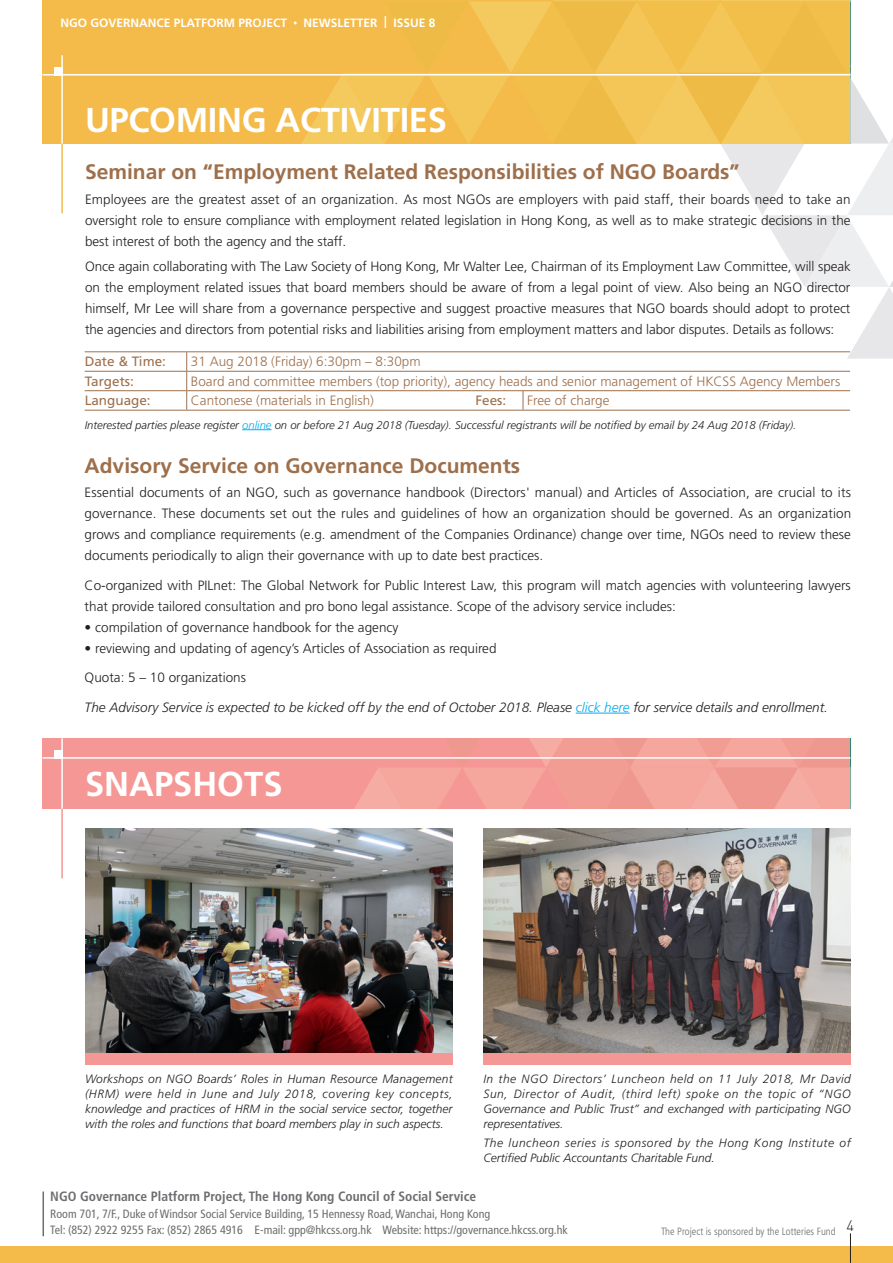
<style>
.page{position:relative;width:893px;height:1263px;background:#fff}
.page>*{position:absolute;margin:0;border:0;box-sizing:border-box;transform-origin:0 0}
.t1{font:700 34.5px "Frutiger";letter-spacing:-.01em;color:#fff}
.t2{font:700 21px "Frutiger";color:#9e6f4b}
.t3{font:300 15px "DIN";color:#231f20}
.t4{font:300 13.5px/21px "Frutiger";color:#231f20;text-align:justify}
.t5{font:italic 300 13.5px/29.5px "Frutiger";color:#231f20}
.t6{font:300 13.5px "Frutiger";color:#9e6f4b}
.t7{font:700 condensed 13.5px "Frutiger";color:#6c6d70}
.t8{font:13.5px "Frutiger";color:#9e6f4b}
.t9{font:italic 300 12px/15px "Frutiger";color:#231f20;text-align:justify}
.t10{font:condensed 12px/16.5px "Frutiger";color:#6c6d70}
.t11{font:italic 300 12px/15px "Frutiger";letter-spacing:.045em;color:#231f20}
.t12{font:700 12px "Frutiger";color:#fff}
.t13{font:italic 300 11.25px "Frutiger";color:#231f20}
.t14{font:300 condensed 10.5px "Frutiger";color:#6c6d70}
.s1{color:#00aeef}
.s2{font-style:normal}
</style>
<div class="page">
<div style="left:43px;top:0;width:807px;height:144px;background:#f4bb4a"></div>
<hr style="left:43px;top:74px;width:807px;height:2px;background:#fff">
<hr style="left:61px;top:55px;width:2px;height:89px;background:#fff">
<div style="left:54px;top:67px;width:9px;height:9px;background:#fff"></div>
<hr style="left:61px;top:144px;width:2px;height:69px;background:#f4bb4a">
<svg style="left:294px;top:0;width:599px;height:359px"></svg>
<div style="left:0;top:1246px;width:893px;height:17px;background:#f4bb4a"></div>
<img style="left:483px;top:829px;width:367px;height:224px">
<div style="left:483px;top:1053px;width:367px;height:11px;background:#f59794"></div>
<img style="left:85px;top:829px;width:367px;height:224px">
<div style="left:85px;top:1053px;width:367px;height:11px;background:#f59794"></div>
<div style="left:43px;top:738px;width:807px;height:71px;background:#f59794"></div>
<svg style="left:354px;top:738px;width:496px;height:71px"></svg>
<hr style="left:43px;top:757px;width:807px;height:2px;background:#fff">
<hr style="left:61px;top:738px;width:2px;height:71px;background:#fff">
<div style="left:54px;top:750px;width:9px;height:9px;background:#fff"></div>
<hr style="left:61px;top:809px;width:2px;height:69px;background:#f59794">
<hr style="left:43px;top:1191px;width:1px;height:45px;background:#6c6d70">
<hr style="left:576px;top:713px;width:54px;height:1px;background:#00aeef">
<hr style="left:85px;top:351px;width:102px;height:1px;background:#9e6f4b">
<hr style="left:187px;top:351px;width:284px;height:1px;background:#9e6f4b">
<hr style="left:471px;top:351px;width:52px;height:1px;background:#9e6f4b">
<hr style="left:523px;top:351px;width:327px;height:1px;background:#9e6f4b">
<hr style="left:85px;top:371px;width:102px;height:1px;background:#9e6f4b">
<hr style="left:187px;top:371px;width:284px;height:1px;background:#9e6f4b">
<hr style="left:471px;top:371px;width:52px;height:1px;background:#9e6f4b">
<hr style="left:523px;top:371px;width:327px;height:1px;background:#9e6f4b">
<hr style="left:85px;top:390px;width:102px;height:1px;background:#9e6f4b">
<hr style="left:187px;top:390px;width:284px;height:1px;background:#9e6f4b">
<svg style="left:186px;top:352px;width:1px;height:58px"></svg>
<hr style="left:471px;top:390px;width:52px;height:1px;background:#9e6f4b">
<hr style="left:523px;top:390px;width:327px;height:1px;background:#9e6f4b">
<svg style="left:523px;top:391px;width:1px;height:19px"></svg>
<hr style="left:85px;top:410px;width:102px;height:1px;background:#9e6f4b">
<hr style="left:187px;top:410px;width:284px;height:1px;background:#9e6f4b">
<hr style="left:471px;top:410px;width:52px;height:1px;background:#9e6f4b">
<hr style="left:523px;top:410px;width:327px;height:1px;background:#9e6f4b">
<hr style="left:242px;top:429px;width:30px;height:1px;background:#00aeef">
<svg style="left:850px;top:1234px;width:1px;height:28px"></svg>
<p class="t12" style="left:61px;top:16px;width:228px">NGO GOVERNANCE PLATFORM PROJECT</p>
<p class="t12" style="left:303px;top:16px;width:134px">NEWSLETTER | ISSUE 8</p>
<h1 class="t1" style="left:85px;top:100px;width:363px">UPCOMING ACTIVITIES</h1>
<h2 class="t2" style="left:85px;top:160px;width:656px">Seminar on “Employment Related Responsibilities of NGO Boards”</h2>
<p class="t4" style="left:85px;top:189px;width:767px">Employees are the greatest asset of an organization. As most NGOs are employers with paid staff, their boards need to take an oversight role to ensure compliance with employment related legislation in Hong Kong, as well as to make strategic decisions in the best interest of both the agency and the staff.</p>
<p class="t4" style="left:85px;top:256px;width:767px">Once again collaborating with The Law Society of Hong Kong, Mr Walter Lee, Chairman of its Employment Law Committee, will speak on the employment related issues that board members should be aware of from a legal point of view. Also being an NGO director himself, Mr Lee will share from a governance perspective and suggest proactive measures that NGO boards should adopt to protect the agencies and directors from potential risks and liabilities arising from employment matters and labor disputes. Details as follows:</p>
<p class="t8" style="left:85px;top:354px;width:83px">Date &amp; Time:</p>
<p class="t6" style="left:191px;top:354px;width:231px">31 Aug 2018 (Friday) 6:30pm – 8:30pm</p>
<p class="t8" style="left:85px;top:373px;width:51px">Targets:</p>
<p class="t6" style="left:191px;top:373px;width:651px">Board and committee members (top priority), agency heads and senior management of HKCSS Agency Members</p>
<p class="t8" style="left:85px;top:392px;width:68px">Language:</p>
<p class="t6" style="left:191px;top:393px;width:185px">Cantonese (materials in English)</p>
<p class="t8" style="left:475px;top:392px;width:32px">Fees:</p>
<p class="t6" style="left:527px;top:393px;width:84px">Free of charge</p>
<p class="t13" style="left:85px;top:418px;width:713px">Interested parties please register <span class="s1">online</span> on or before 21 Aug 2018 (Tuesday). Successful registrants will be notified by email by 24 Aug 2018 (Friday).</p>
<h2 class="t2" style="left:85px;top:453px;width:437px">Advisory Service on Governance Documents</h2>
<p class="t4" style="left:85px;top:482px;width:768px">Essential documents of an NGO, such as governance handbook (Directors' manual) and Articles of Association, are crucial to its governance. These documents set out the rules and guidelines of how an organization should be governed. As an organization grows and compliance requirements (e.g. amendment of the Companies Ordinance) change over time, NGOs need to review these documents periodically to align their governance with up to date best practices.</p>
<p class="t4" style="left:85px;top:575px;width:768px">Co-organized with PILnet: The Global Network for Public Interest Law, this program will match agencies with volunteering lawyers that provide tailored consultation and pro bono legal assistance. Scope of the advisory service includes:</p>
<p class="t4" style="left:85px;top:617px;width:315px">• compilation of governance handbook for the agency</p>
<p class="t5" style="left:85px;top:633px;width:745px"><span class="s2">• reviewing and updating of agency’s Articles of Association as required<br>Quota: 5 – 10 organizations<br></span>The Advisory Service is expected to be kicked off by the end of October 2018. Please <span class="s1">click here</span> for service details and enrollment.</p>
<h1 class="t1" style="left:85px;top:763px;width:199px">SNAPSHOTS</h1>
<p class="t9" style="left:85px;top:1071px;width:369px">Workshops on NGO Boards’ Roles in Human Resource Management (HRM) were held in June and July 2018, covering key concepts, knowledge and practices of HRM in the social service sector, together with the roles and functions that board members play in such aspects.</p>
<p class="t9" style="left:483px;top:1071px;width:369px">In the NGO Directors’ Luncheon held on 11 July 2018, Mr David Sun, Director of Audit, (third left) spoke on the topic of “NGO Governance and Public Trust” and exchanged with participating NGO representatives.</p>
<p class="t11" style="left:483px;top:1136px;width:369px">The luncheon series is sponsored by the Hong Kong Institute of<br>Certified Public Accountants Charitable Fund.</p>
<p class="t7" style="left:50px;top:1189px;width:427px">NGO Governance Platform Project, The Hong Kong Council of Social Service</p>
<p class="t10" style="left:50px;top:1205px;width:519px">Room 701, 7/F., Duke of Windsor Social Service Building, 15 Hennessy Road, Wanchai, Hong Kong<br>Tel: (852) 2922 9255 Fax: (852) 2865 4916 E-mail: gpp@hkcss.org.hk Website: https://governance.hkcss.org.hk</p>
<p class="t14" style="left:661px;top:1225px;width:176px">The Project is sponsored by the Lotteries Fund</p>
<p class="t3" style="left:847px;top:1216px;width:9px">4</p>
</div>
